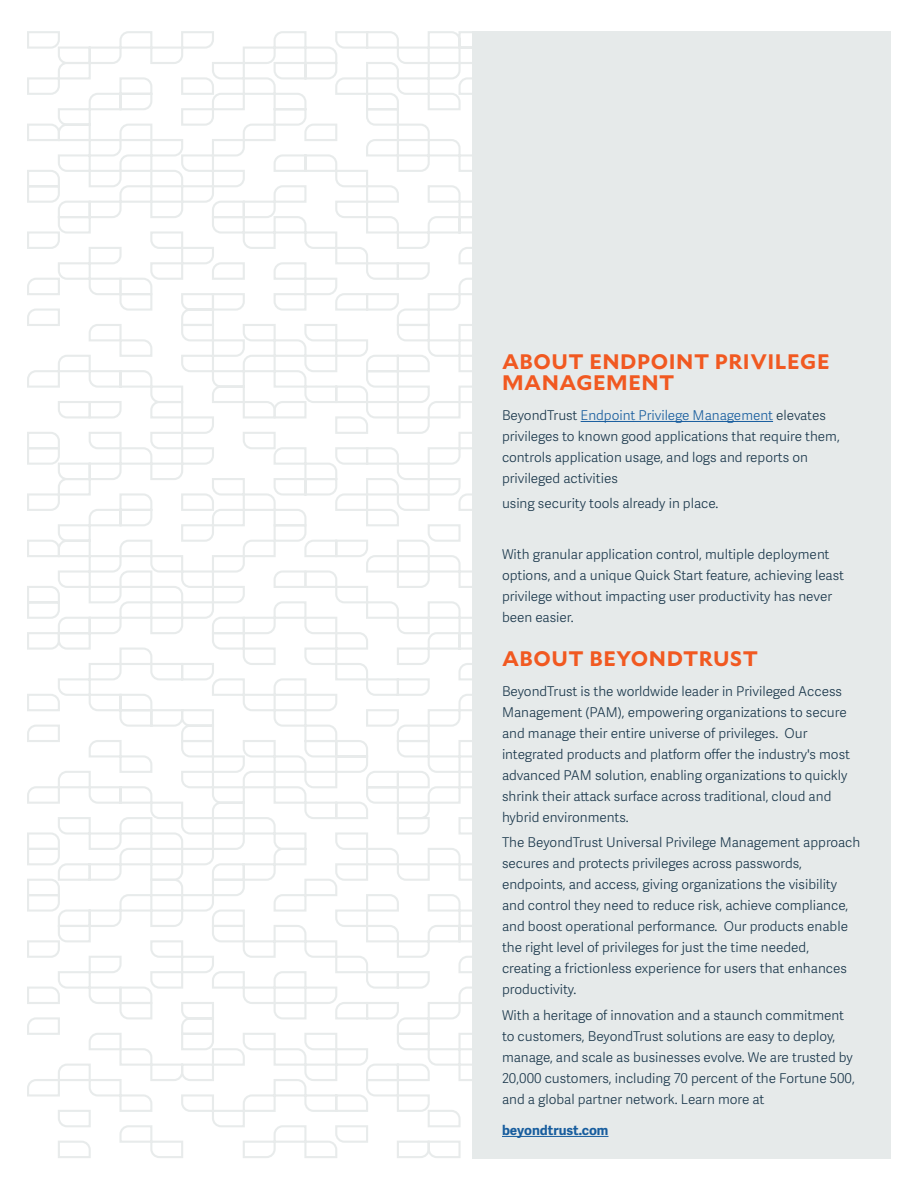
<style>
.page{position:relative;width:918px;height:1188px;background:#fff}
.page>*{position:absolute;margin:0;border:0;box-sizing:border-box;transform-origin:0 0}
.t1{font:700 21px/21px "Mallory";letter-spacing:.025em;color:#f15921}
.t2{font:300 13.5px/21px "Adelle Sans";color:#1a374b}
.t3{font:700 13.5px "Adelle Sans";color:#175d9e}
.s1{color:#175d9e}
</style>
<div class="page">
<svg style="left:27px;top:31px;width:30px;height:218px"></svg>
<svg style="left:27px;top:432px;width:30px;height:665px"></svg>
<svg style="left:57px;top:31px;width:416px;height:1127px"></svg>
<div style="left:473px;top:31px;width:418px;height:1127px;background:#e6eaea"></div>
<hr style="left:502px;top:1136px;width:106px;height:1px;background:#175d9e">
<hr style="left:581px;top:421px;width:192px;height:1px;background:#175d9e">
<p class="t1" style="left:502px;top:350px;width:329px">ABOUT ENDPOINT PRIVILEGE<br>MANAGEMENT</p>
<p class="t2" style="left:502px;top:404px;width:339px">BeyondTrust <span class="s1">Endpoint Privilege Management</span> elevates privileges to known good applications that require them, controls application usage, and logs and reports on privileged activities</p>
<p class="t2" style="left:502px;top:493px;width:218px">using security tools already in place.</p>
<p class="t2" style="left:502px;top:543px;width:344px">With granular application control, multiple deployment options, and a unique Quick Start feature, achieving least privilege without impacting user productivity has never been easier.</p>
<p class="t1" style="left:502px;top:647px;width:257px">ABOUT BEYONDTRUST</p>
<p class="t2" style="left:502px;top:680px;width:349px">BeyondTrust is the worldwide leader in Privileged Access Management (PAM), empowering organizations to secure and manage their entire universe of privileges. Our integrated products and platform offer the industry's most advanced PAM solution, enabling organizations to quickly shrink their attack surface across traditional, cloud and hybrid environments.</p>
<p class="t2" style="left:502px;top:832px;width:360px">The BeyondTrust Universal Privilege Management approach secures and protects privileges across passwords, endpoints, and access, giving organizations the visibility and control they need to reduce risk, achieve compliance, and boost operational performance. Our products enable the right level of privileges for just the time needed, creating a frictionless experience for users that enhances productivity.</p>
<p class="t2" style="left:502px;top:1004px;width:354px">With a heritage of innovation and a staunch commitment to customers, BeyondTrust solutions are easy to deploy, manage, and scale as businesses evolve. We are trusted by 20,000 customers, including 70 percent of the Fortune 500, and a global partner network. Learn more at</p>
<p class="t3" style="left:502px;top:1120px;width:108px">beyondtrust.com</p>
</div>
